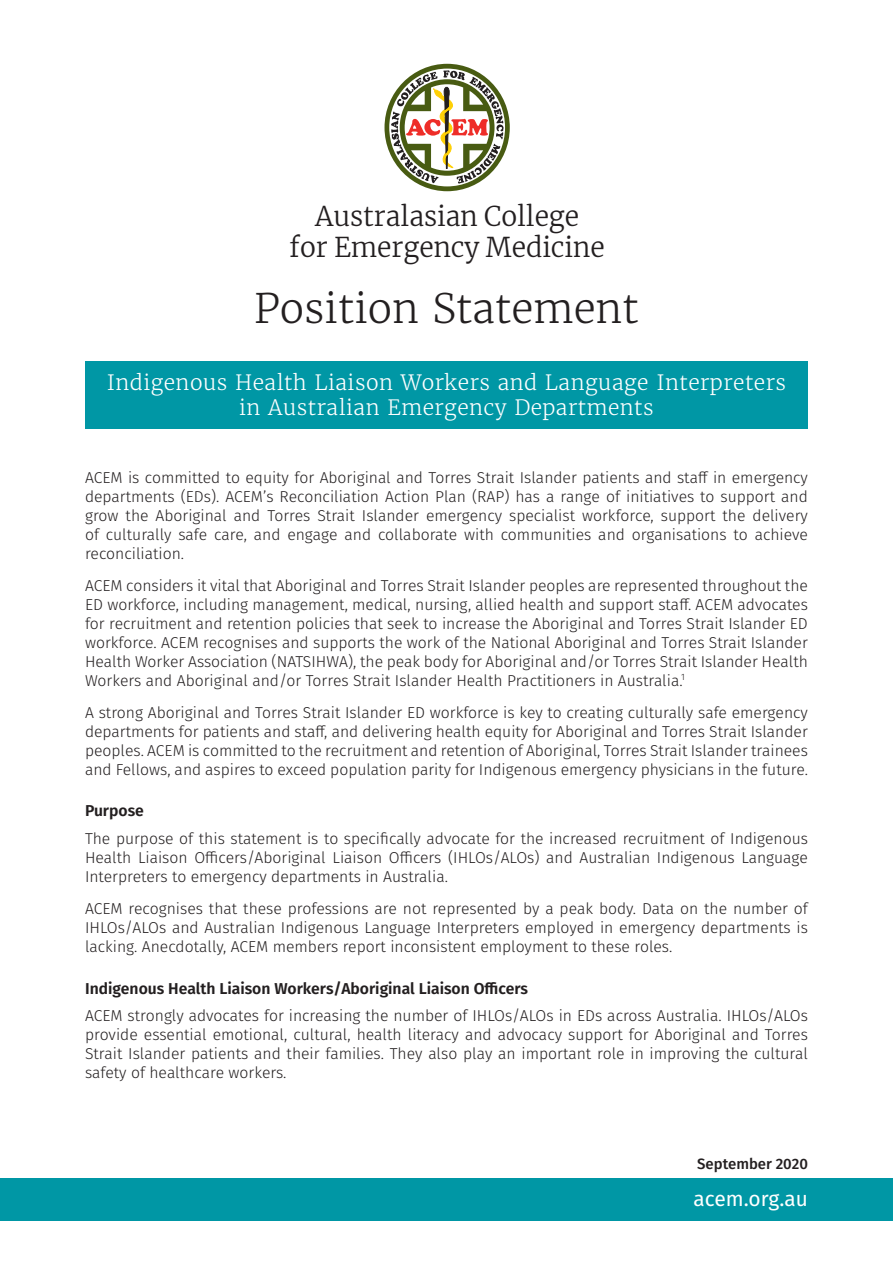
<style>
.page{position:relative;width:893px;height:1263px;background:#fff}
.page>*{position:absolute;margin:0;border:0;box-sizing:border-box;transform-origin:0 0}
.t1{font:300 40.5px "Merriweather";color:#231f20}
.t2{font:300 27px/30.8px "Merriweather";color:#231f20;text-align:center}
.t3{font:300 21px/25.2px "Merriweather";letter-spacing:.02em;color:#fff;text-align:center}
.t4{font:21px "Fira Sans";color:#fff}
.Body{font:300 15.75px/18.9px "Fira Sans";color:#231f20;text-align:justify}
.Sub_Heading{font:600 15.75px "Fira Sans";color:#231f20}
.Body-2{font:500 15px "Fira Sans";color:#231f20}
</style>
<div class="page">
<svg style="left:384px;top:64px;width:126px;height:127px"></svg>
<div style="left:0;top:1178px;width:893px;height:42px;background:#0097a5"></div>
<div style="left:85px;top:361px;width:723px;height:68px;background:#0097a5"></div>
<h2 class="t2" style="left:290px;top:200px;width:317px">Australasian College<br>for Emergency Medicine</h2>
<h1 class="t1" style="left:254px;top:283px;width:386px">Position Statement</h1>
<p class="t3" style="left:107px;top:370px;width:681px">Indigenous Health Liaison Workers and Language Interpreters in Australian Emergency Departments</p>
<p class="Body" style="left:85px;top:468px;width:724px">ACEM is committed to equity for Aboriginal and Torres Strait Islander patients and staff in emergency departments (EDs). ACEM’s Reconciliation Action Plan (RAP) has a range of initiatives to support and grow the Aboriginal and Torres Strait Islander emergency specialist workforce, support the delivery of culturally safe care, and engage and collaborate with communities and organisations to achieve reconciliation.</p>
<p class="Body" style="left:85px;top:576px;width:724px">ACEM considers it vital that Aboriginal and Torres Strait Islander peoples are represented throughout the ED workforce, including management, medical, nursing, allied health and support staff. ACEM advocates for recruitment and retention policies that seek to increase the Aboriginal and Torres Strait Islander ED workforce. ACEM recognises and supports the work of the National Aboriginal and Torres Strait Islander Health Worker Association (NATSIHWA), the peak body for Aboriginal and/or Torres Strait Islander Health Workers and Aboriginal and/or Torres Strait Islander Health Practitioners in Australia.<sup>1</sup></p>
<p class="Body" style="left:85px;top:703px;width:724px">A strong Aboriginal and Torres Strait Islander ED workforce is key to creating culturally safe emergency departments for patients and staff, and delivering health equity for Aboriginal and Torres Strait Islander peoples. ACEM is committed to the recruitment and retention of Aboriginal, Torres Strait Islander trainees and Fellows, and aspires to exceed population parity for Indigenous emergency physicians in the future.</p>
<p class="Sub_Heading" style="left:85px;top:798px;width:60px">Purpose</p>
<p class="Body" style="left:85px;top:829px;width:724px">The purpose of this statement is to specifically advocate for the increased recruitment of Indigenous Health Liaison Officers/Aboriginal Liaison Officers (IHLOs/ALOs) and Australian Indigenous Language Interpreters to emergency departments in Australia.</p>
<p class="Body" style="left:85px;top:899px;width:724px">ACEM recognises that these professions are not represented by a peak body. Data on the number of IHLOs/ALOs and Australian Indigenous Language Interpreters employed in emergency departments is lacking. Anecdotally, ACEM members report inconsistent employment to these roles.</p>
<p class="Sub_Heading" style="left:85px;top:975px;width:444px">Indigenous Health Liaison Workers/Aboriginal Liaison Officers</p>
<p class="Body" style="left:85px;top:1006px;width:724px">ACEM strongly advocates for increasing the number of IHLOs/ALOs in EDs across Australia. IHLOs/ALOs provide essential emotional, cultural, health literacy and advocacy support for Aboriginal and Torres Strait Islander patients and their families. They also play an important role in improving the cultural safety of healthcare workers.</p>
<p class="Body-2" style="left:697px;top:1151px;width:112px">September 2020</p>
<h3 class="t4" style="left:693px;top:1183px;width:116px">acem.org.au</h3>
</div>
